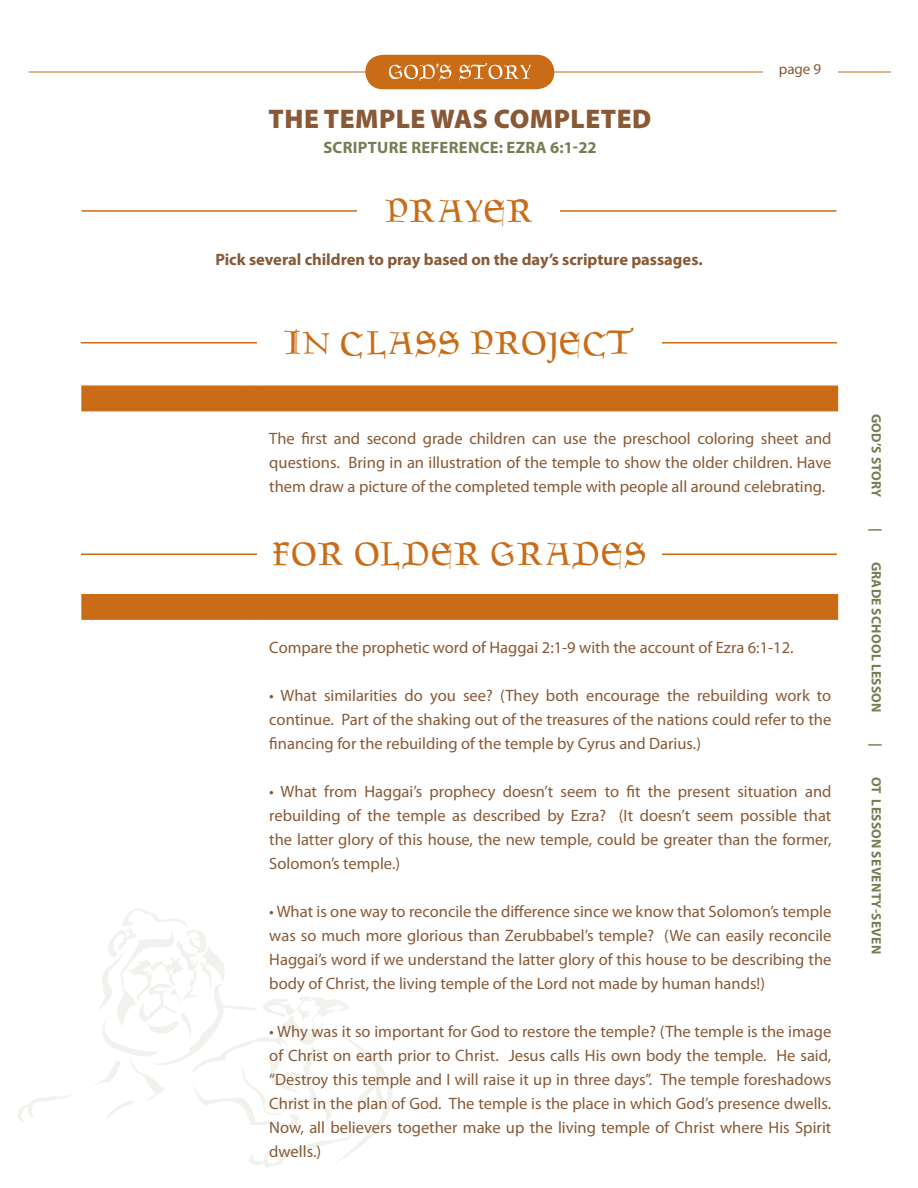
<style>
.page{position:relative;width:918px;height:1188px;background:#fff}
.page>*{position:absolute;margin:0;border:0;box-sizing:border-box;transform-origin:0 0}
.t1{font:45px "Goudament";color:#ca6c17}
.t2{font:45px "Goudament";letter-spacing:.025em;color:#ca6c17}
.t3{font:900 27px "Myriad Pro";letter-spacing:.02em;color:#895936}
.Text{font:16.5px/24px "Myriad Pro";color:#895936;text-align:justify}
.t4{font:700 16.5px "Myriad Pro";color:#895936}
.t5{font:700 16.5px "Myriad Pro";letter-spacing:.02em;color:#797b53}
.t6{font:15px "Myriad Pro";color:#895936}
.t7{font:700 13.5px "Myriad Pro";letter-spacing:.02em;color:#797b53}
</style>
<div class="page">
<svg style="left:94px;top:909px;width:298px;height:259px"></svg>
<svg style="left:18px;top:1094px;width:56px;height:28px"></svg>
<hr style="left:29px;top:72px;width:862px;height:1px;background:#ca6c17">
<svg style="left:365px;top:55px;width:189px;height:34px;background:#d07e34"></svg>
<div style="left:763px;top:63px;width:74px;height:23px;background:#fff"></div>
<hr style="left:82px;top:210px;width:754px;height:2px;background:#ca6c17">
<div style="left:358px;top:189px;width:202px;height:48px;background:#fff"></div>
<hr style="left:81px;top:342px;width:756px;height:2px;background:#ca6c17">
<div style="left:257px;top:321px;width:404px;height:48px;background:#fff"></div>
<div style="left:82px;top:386px;width:755px;height:25px;background:#ca6c17"></div>
<svg style="left:837px;top:387px;width:1px;height:23px"></svg>
<hr style="left:81px;top:386px;width:162px;height:1px;background:#ca6c17">
<hr style="left:81px;top:387px;width:2px;height:23px;background:#ca6c17">
<hr style="left:263px;top:386px;width:575px;height:1px;background:#ca6c17">
<hr style="left:81px;top:410px;width:162px;height:1px;background:#ca6c17">
<hr style="left:263px;top:410px;width:575px;height:1px;background:#ca6c17">
<hr style="left:81px;top:554px;width:756px;height:1px;background:#ca6c17">
<div style="left:257px;top:532px;width:404px;height:48px;background:#fff"></div>
<div style="left:82px;top:595px;width:755px;height:24px;background:#ca6c17"></div>
<svg style="left:837px;top:596px;width:1px;height:22px"></svg>
<hr style="left:81px;top:594px;width:162px;height:2px;background:#ca6c17">
<hr style="left:81px;top:596px;width:2px;height:22px;background:#ca6c17">
<hr style="left:243px;top:594px;width:20px;height:2px;background:#ca6c17">
<hr style="left:263px;top:594px;width:575px;height:2px;background:#ca6c17">
<hr style="left:81px;top:618px;width:162px;height:2px;background:#ca6c17">
<hr style="left:243px;top:618px;width:20px;height:2px;background:#ca6c17">
<hr style="left:263px;top:618px;width:575px;height:2px;background:#ca6c17">
<h2 class="t3" style="left:269px;top:104px;width:384px">THE TEMPLE WAS COMPLETED</h2>
<p class="t5" style="left:323px;top:138px;width:275px">scripture reference: Ezra 6:1-22</p>
<p class="t1" style="left:385px;top:195px;width:150px">PRAYER</p>
<p class="t4" style="left:215px;top:250px;width:489px">Pick several children to pray based on the day’s scripture passages.</p>
<p class="t1" style="left:284px;top:327px;width:353px">IN CLASS PROJECT</p>
<p class="t6" style="left:779px;top:61px;width:33px">page</p>
<p class="Text" style="left:269px;top:427px;width:564px">The first and second grade children can use the preschool coloring sheet and questions. Bring in an illustration of the temple to show the older children. Have them draw a picture of the completed temple with people all around celebrating.</p>
<p class="t2" style="left:272px;top:539px;width:376px">FOR OLDER GRADES</p>
<p class="Text" style="left:269px;top:635px;width:526px">Compare the prophetic word of Haggai 2:1-9 with the account of Ezra 6:1-12.</p>
<p class="Text" style="left:269px;top:683px;width:564px">• What similarities do you see? (They both encourage the rebuilding work to continue. Part of the shaking out of the treasures of the nations could refer to the financing for the rebuilding of the temple by Cyrus and Darius.)</p>
<p class="Text" style="left:269px;top:779px;width:564px">• What from Haggai’s prophecy doesn’t seem to fit the present situation and rebuilding of the temple as described by Ezra? (It doesn’t seem possible that the latter glory of this house, the new temple, could be greater than the former, Solomon’s temple.)</p>
<p class="Text" style="left:269px;top:899px;width:564px">• What is one way to reconcile the difference since we know that Solomon’s temple was so much more glorious than Zerubbabel’s temple? (We can easily reconcile Haggai’s word if we understand the latter glory of this house to be describing the body of Christ, the living temple of the Lord not made by human hands!)</p>
<p class="Text" style="left:269px;top:1019px;width:564px">• Why was it so important for God to restore the temple? (The temple is the image of Christ on earth prior to Christ. Jesus calls His own body the temple. He said, “Destroy this temple and I will raise it up in three days”. The temple foreshadows Christ in the plan of God. The temple is the place in which God’s presence dwells.<br>Now, all believers together make up the living temple of Christ where His Spirit dwells.)</p>
<p class="t7" style="left:884px;top:414px;width:85px;rotate:90deg">God’s Story</p>
<p class="t7" style="left:884px;top:528px;width:5px;rotate:90deg">|</p>
<p class="t7" style="left:884px;top:562px;width:153px;rotate:90deg">grade school LESSON</p>
<p class="t7" style="left:884px;top:743px;width:5px;rotate:90deg">|</p>
<p class="t7" style="left:884px;top:777px;width:177px;rotate:90deg">OT LESSON seventy-seven</p>
</div>
